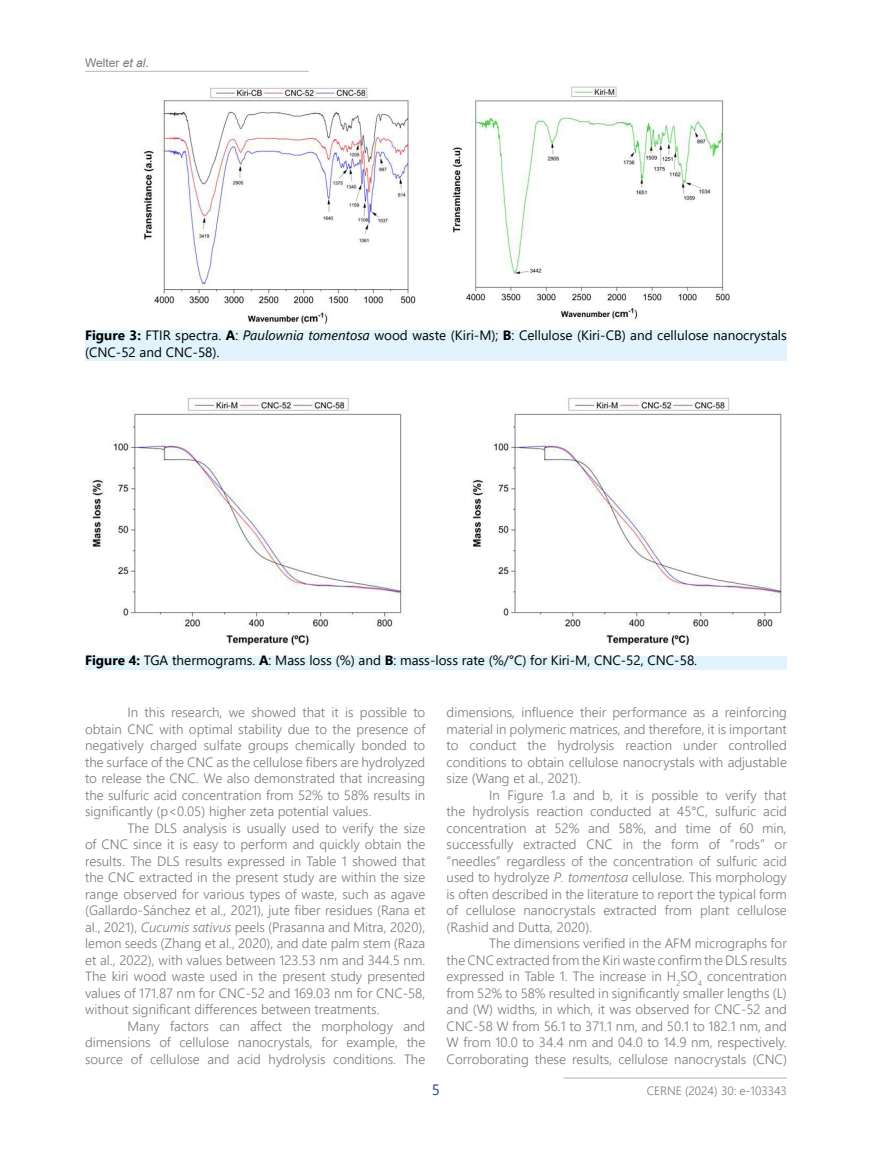
<style>
.page{position:relative;width:872px;height:1149px;background:#fff}
.page>*{position:absolute;margin:0;border:0;box-sizing:border-box;transform-origin:0 0}
.t1{font:15px "Nirmala UI";color:#25408f}
.t2{font:300 13.5px/16.5px "Segoe UI";color:#78797b;text-align:justify}
.t3{font:13.5px/16.5px "Segoe UI";color:#000}
.t4{font:300 12px "Nirmala UI";color:#78797b}
.t5{font:12px "Arial";color:#78797b}
.s1{font-style:italic}
.s2{font-weight:700}
</style>
<div class="page">
<hr style="left:563px;top:1077px;width:224px;height:1px;background:#bdbfc1">
<hr style="left:85px;top:71px;width:223px;height:1px;background:#bdbfc1">
<div style="left:85px;top:655px;width:702px;height:14px;background:#e1f4fd"></div>
<div style="left:85px;top:330px;width:702px;height:31px;background:#e1f4fd"></div>
<img style="left:144px;top:86px;width:586px;height:238px">
<img style="left:92px;top:397px;width:690px;height:249px">
<p class="t5" style="left:85px;top:54px;width:65px">Welter <span class="s1">et al</span>.</p>
<p class="t3" style="left:85px;top:326px;width:703px"><span class="s2">Figure 3:</span> FTIR spectra. <span class="s2">A</span>: <span class="s1">Paulownia tomentosa</span> wood waste (Kiri-M); <span class="s2">B</span>: Cellulose (Kiri-CB) and cellulose nanocrystals (CNC-52 and CNC-58).</p>
<p class="t3" style="left:85px;top:651px;width:613px"><span class="s2">Figure 4:</span> TGA thermograms. <span class="s2">A</span>: Mass loss (%) and <span class="s2">B</span>: mass-loss rate (%/°C) for Kiri-M, CNC-52, CNC-58.</p>
<p class="t2" style="left:85px;top:702px;width:342px;text-indent:43px">In this research, we showed that it is possible to obtain CNC with optimal stability due to the presence of negatively charged sulfate groups chemically bonded to the surface of the CNC as the cellulose fibers are hydrolyzed to release the CNC. We also demonstrated that increasing the sulfuric acid concentration from 52% to 58% results in significantly (p&lt;0.05) higher zeta potential values.</p>
<p class="t2" style="left:85px;top:818px;width:342px;text-indent:43px">The DLS analysis is usually used to verify the size of CNC since it is easy to perform and quickly obtain the results. The DLS results expressed in Table 1 showed that the CNC extracted in the present study are within the size range observed for various types of waste, such as agave (Gallardo-Sánchez et al., 2021), jute fiber residues (Rana et al., 2021), <span class="s1">Cucumis sativus</span> peels (Prasanna and Mitra, 2020), lemon seeds (Zhang et al., 2020), and date palm stem (Raza et al., 2022), with values between 123.53 nm and 344.5 nm.<br>The kiri wood waste used in the present study presented values of 171.87 nm for CNC-52 and 169.03 nm for CNC-58, without significant differences between treatments.</p>
<p class="t2" style="left:85px;top:1016px;width:342px;text-indent:43px">Many factors can affect the morphology and dimensions of cellulose nanocrystals, for example, the source of cellulose and acid hydrolysis conditions. The</p>
<p class="t2" style="left:446px;top:702px;width:342px">dimensions, influence their performance as a reinforcing material in polymeric matrices, and therefore, it is important to conduct the hydrolysis reaction under controlled conditions to obtain cellulose nanocrystals with adjustable size (Wang et al., 2021).</p>
<p class="t2" style="left:446px;top:785px;width:342px;text-indent:43px">In Figure 1.a and b, it is possible to verify that the hydrolysis reaction conducted at 45°C, sulfuric acid concentration at 52% and 58%, and time of 60 min, successfully extracted CNC in the form of “rods” or “needles” regardless of the concentration of sulfuric acid used to hydrolyze <span class="s1">P. tomentosa</span> cellulose. This morphology is often described in the literature to report the typical form of cellulose nanocrystals extracted from plant cellulose (Rashid and Dutta, 2020).</p>
<p class="t2" style="left:446px;top:933px;width:342px;text-indent:43px">The dimensions verified in the AFM micrographs for the CNC extracted from the Kiri waste confirm the DLS results expressed in Table 1. The increase in H<sub>2</sub>SO<sub>4</sub> concentration from 52% to 58% resulted in significantly smaller lengths (L) and (W) widths, in which, it was observed for CNC-52 and CNC-58 W from 56.1 to 371.1 nm, and 50.1 to 182.1 nm, and W from 10.0 to 34.4 nm and 04.0 to 14.9 nm, respectively.<br>Corroborating these results, cellulose nanocrystals (CNC)</p>
<p class="t1" style="left:432px;top:1077px;width:10px">5</p>
<p class="t4" style="left:646px;top:1080px;width:142px">CERNE (2024) 30: e-103343</p>
</div>
